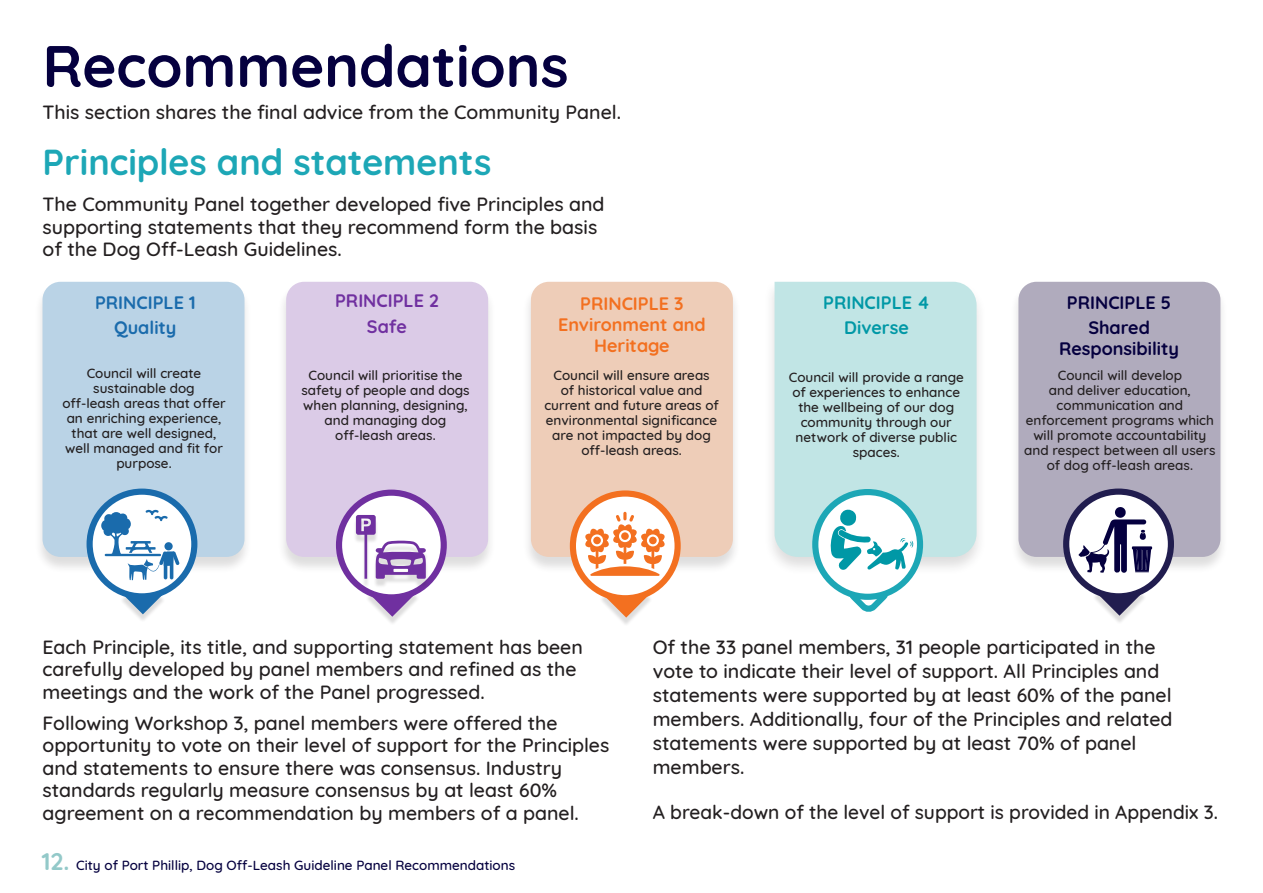
<style>
.page{position:relative;width:1263px;height:893px;background:#fff}
.page>*{position:absolute;margin:0;border:0;box-sizing:border-box;transform-origin:0 0}
.t1{font:700 58.5px "Quicksand";color:#05003f}
.t2{font:700 36px "Quicksand";color:#1da7b6}
.t3{font:500 19.5px/22.5px "Quicksand";color:#231f20}
.t4{font:700 18px/21px "Quicksand";color:#f37020;text-align:center}
.t5{font:700 18px/21px "Quicksand";color:#05003f;text-align:center}
.t6{font:700 18px "Quicksand";color:#1a6bac}
.t7{font:700 18px "Quicksand";color:#0098a6}
.t8{font:700 18px "Quicksand";color:#7030a0}
.t9{font:500 13.5px/15px "Quicksand";color:#231f20;text-align:center}
.t10{font:500 13.5px "Quicksand";color:#05003f}
.s1{font-weight:700;font-size:24px;color:#93c9c9}
</style>
<div class="page">
<div style="left:277px;top:282px;width:219px;height:292px;background:#231f20;opacity:.15"></div>
<div style="left:286px;top:282px;width:202px;height:275px;background:#dbcbe7;border-radius:18px"></div>
<div style="left:522px;top:282px;width:219px;height:292px;background:#231f20;opacity:.15"></div>
<div style="left:531px;top:282px;width:202px;height:275px;background:#eecdb8;border-radius:18px"></div>
<div style="left:763px;top:280px;width:224px;height:296px;background:#231f20;opacity:.15"></div>
<div style="left:774px;top:282px;width:202px;height:275px;background:#c1e5e5"></div>
<div style="left:1010px;top:282px;width:218px;height:292px;background:#231f20;opacity:.15"></div>
<div style="left:1018px;top:282px;width:202px;height:275px;background:#b0abbd;border-radius:18px"></div>
<div style="left:34px;top:282px;width:219px;height:292px;background:#231f20;opacity:.15"></div>
<div style="left:43px;top:282px;width:201px;height:275px;background:#bad3e6;border-radius:18px"></div>
<svg style="left:815px;top:492px;width:105px;height:105px"></svg>
<div style="left:812px;top:489px;width:111px;height:111px;border:6px solid #1da7b6;border-radius:50%"></div>
<div style="left:599px;top:572px;width:54px;height:54px;background:#231f20;opacity:.15"></div>
<svg style="left:573px;top:493px;width:105px;height:105px;background:#fcddca"></svg>
<div style="left:570px;top:490px;width:111px;height:111px;border:6px solid #f37020;border-radius:50%"></div>
<svg style="left:339px;top:493px;width:105px;height:104px;background:#e5daee"></svg>
<div style="left:336px;top:490px;width:111px;height:110px;border:6px solid #7030a0;border-radius:50%"></div>
<svg style="left:1066px;top:492px;width:105px;height:104px;background:#d1d1db"></svg>
<div style="left:1063px;top:488px;width:111px;height:111px;border:6px solid #211d4f;border-radius:50%"></div>
<div style="left:120px;top:578px;width:46px;height:45px;background:#231f20;opacity:.15"></div>
<svg style="left:90px;top:492px;width:104px;height:104px;background:#d5e3ef"></svg>
<div style="left:87px;top:489px;width:110px;height:110px;border:6px solid #1a6bac;border-radius:50%"></div>
<svg style="left:830px;top:508px;width:84px;height:104px"></svg>
<svg style="left:1078px;top:507px;width:74px;height:113px"></svg>
<svg style="left:585px;top:512px;width:80px;height:110px"></svg>
<div style="left:353px;top:518px;width:76px;height:70px;background:#231f20;opacity:.15"></div>
<svg style="left:356px;top:515px;width:70px;height:106px"></svg>
<svg style="left:101px;top:510px;width:79px;height:104px"></svg>
<p class="t1" style="left:43px;top:18px;width:528px">Recommendations</p>
<p class="t3" style="left:43px;top:99px;width:580px">This section shares the final advice from the Community Panel.</p>
<p class="t2" style="left:43px;top:133px;width:451px">Principles and statements</p>
<p class="t3" style="left:43px;top:191px;width:564px">The Community Panel together developed five Principles and supporting statements that they recommend form the basis of the Dog Off-Leash Guidelines.</p>
<p class="t6" style="left:95px;top:287px;width:102px">PRINCIPLE 1</p>
<p class="t6" style="left:114px;top:313px;width:64px">Quality</p>
<p class="t9" style="left:62px;top:365px;width:165px">Council will create sustainable dog<br>off-leash areas that offer an enriching experience, that are well designed, well managed and fit for purpose.</p>
<p class="t8" style="left:335px;top:286px;width:105px">PRINCIPLE 2</p>
<p class="t8" style="left:367px;top:311px;width:41px">Safe</p>
<p class="t9" style="left:301px;top:367px;width:170px">Council will prioritise the safety of people and dogs when planning, designing, and managing dog off-leash areas.</p>
<p class="t4" style="left:558px;top:292px;width:149px">PRINCIPLE 3<br>Environment and<br>Heritage</p>
<p class="t9" style="left:544px;top:366px;width:176px">Council will ensure areas<br>of historical value and current and future areas of environmental significance are not impacted by dog off-leash areas.</p>
<p class="t7" style="left:823px;top:288px;width:108px">PRINCIPLE 4</p>
<p class="t7" style="left:844px;top:313px;width:66px">Diverse</p>
<p class="t9" style="left:789px;top:368px;width:177px">Council will provide a range of experiences to enhance the wellbeing of our dog community through our network of diverse public spaces.</p>
<p class="t5" style="left:1067px;top:291px;width:106px">PRINCIPLE 5</p>
<p class="t5" style="left:1059px;top:316px;width:121px">Shared<br>Responsibility</p>
<p class="t9" style="left:1024px;top:367px;width:193px">Council will develop<br>and deliver education, communication and enforcement programs which will promote accountability and respect between all users of dog off-leash areas.</p>
<p class="t3" style="left:43px;top:634px;width:542px">Each Principle, its title, and supporting statement has been carefully developed by panel members and refined as the meetings and the work of the Panel progressed.</p>
<p class="t3" style="left:43px;top:710px;width:568px">Following Workshop 3, panel members were offered the opportunity to vote on their level of support for the Principles and statements to ensure there was consensus. Industry standards regularly measure consensus by at least 60% agreement on a recommendation by members of a panel.</p>
<p class="t10" style="left:42px;top:854px;width:475px"><span class="s1">12.</span> City of Port Phillip, Dog Off-Leash Guideline Panel Recommendations</p>
<p class="t3" style="left:653px;top:633px;width:521px;line-height:24px">Of the 33 panel members, 31 people participated in the vote to indicate their level of support. All Principles and statements were supported by at least 60% of the panel members. Additionally, four of the Principles and related statements were supported by at least 70% of panel members.</p>
<p class="t3" style="left:653px;top:799px;width:567px">A break-down of the level of support is provided in Appendix 3.</p>
</div>
